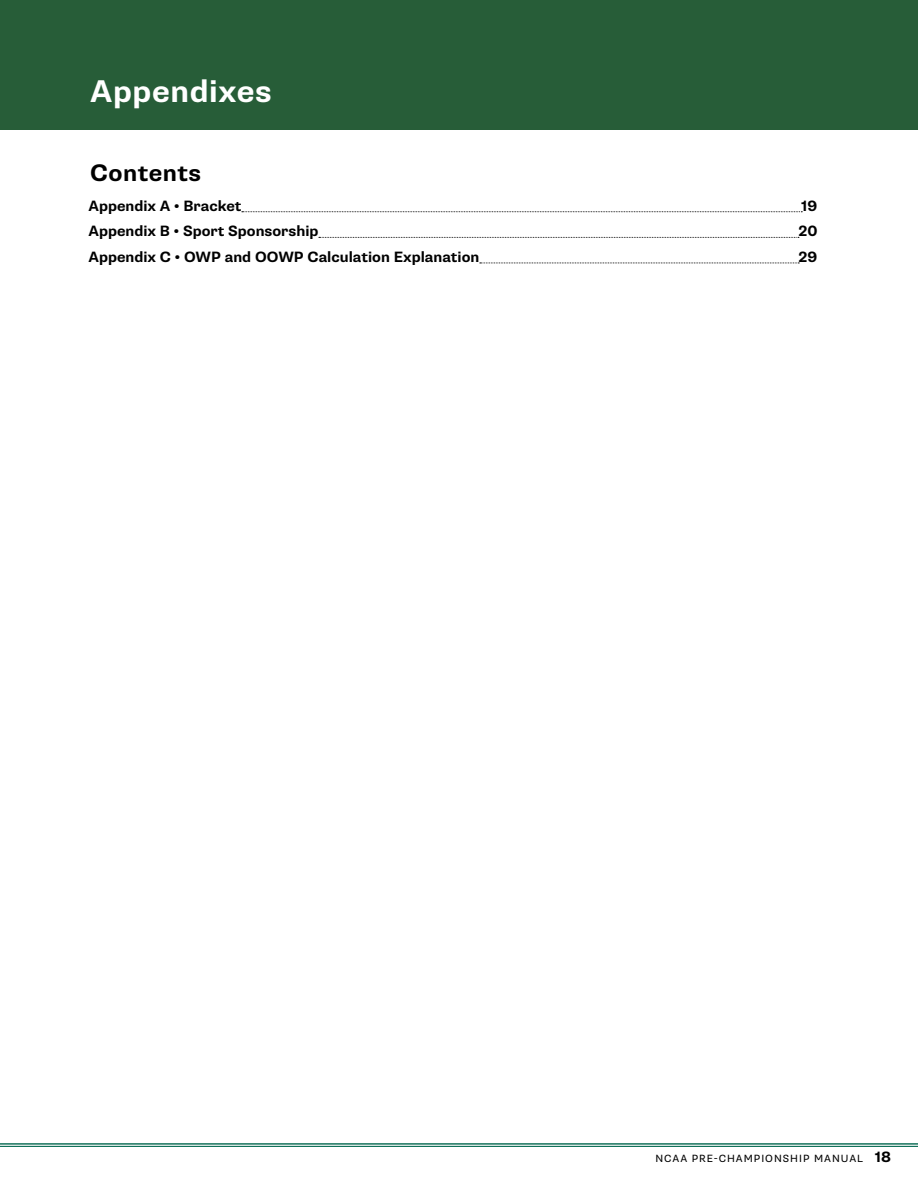
<style>
.page{position:relative;width:918px;height:1188px;background:#fff}
.page>*{position:absolute;margin:0;border:0;box-sizing:border-box;transform-origin:0 0}
.t1{font:700 31.5px "Supria Sans";letter-spacing:.02em;color:#fff}
.t2{font:700 24px "Supria Sans";letter-spacing:.02em;color:#000}
.t3{font:700 15px "Supria Sans";color:#000}
.t4{font:10.5px "Supria Sans";letter-spacing:.095em;color:#000}
.s1{font-weight:700;font-size:15px}
</style>
<div class="page">
<hr style="left:0;top:1144px;width:918px;height:1px;background:#117059">
<hr style="left:0;top:1146px;width:918px;height:1px;background:#117059">
<div style="left:0;top:0;width:918px;height:130px;background:#275d38"></div>
<svg style="left:242px;top:211px;width:560px;height:1px"></svg>
<svg style="left:319px;top:237px;width:480px;height:1px"></svg>
<svg style="left:480px;top:263px;width:319px;height:1px"></svg>
<h1 class="t1" style="left:90px;top:72px;width:183px">Appendixes</h1>
<h2 class="t2" style="left:90px;top:158px;width:113px">Contents</h2>
<p class="t3" style="left:88px;top:196px;width:154px">Appendix A • Bracket</p>
<p class="t3" style="left:802px;top:196px;width:17px">19</p>
<p class="t3" style="left:88px;top:222px;width:232px">Appendix B • Sport Sponsorship</p>
<p class="t3" style="left:798px;top:222px;width:21px">20</p>
<p class="t3" style="left:88px;top:247px;width:392px">Appendix C • OWP and OOWP Calculation Explanation</p>
<p class="t3" style="left:799px;top:247px;width:20px">29</p>
<p class="t4" style="left:655px;top:1152px;width:237px">NCAA PRE-CHAMPIONSHIP MANUAL <span class="s1">18</span></p>
</div>
